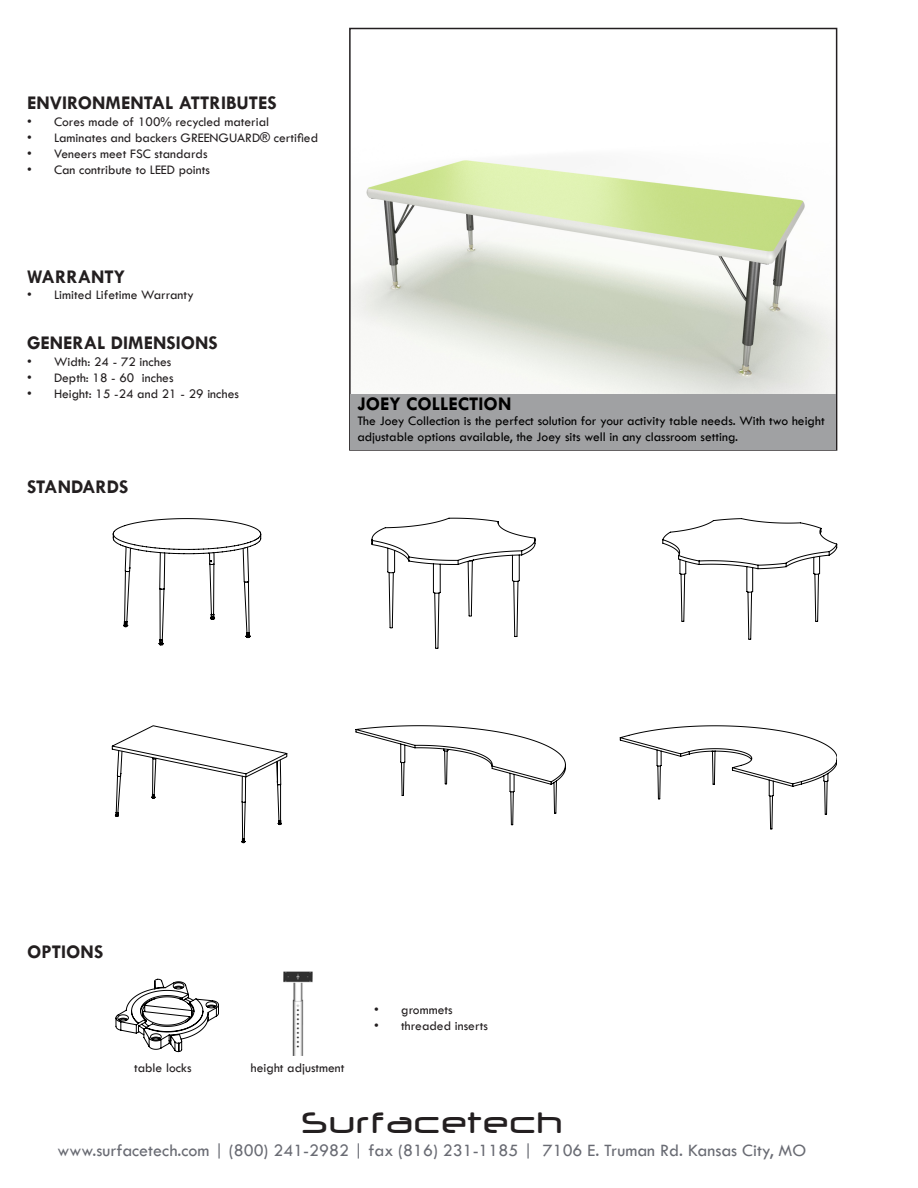
<style>
.page{position:relative;width:918px;height:1188px;background:#fff}
.page>*{position:absolute;margin:0;border:0;box-sizing:border-box;transform-origin:0 0}
.t1{font:500 33px "Neuropol";color:#231f20}
.t2{font:700 19.5px "Tw Cen";color:#231f20}
.t3{font:700 19.5px "Tw Cen";color:#000}
.top_type{font:18px "Tw Cen";color:#696b73}
.descript_Para{font:13.5px "Tw Cen";color:#231f20}
.descript_Para-2{font:13.5px/16.2px "Tw Cen";color:#000}
</style>
<div class="page">
<img style="left:352px;top:160px;width:482px;height:234px">
<div style="left:349px;top:28px;width:488px;height:423px;border:2px solid #231f20"></div>
<div style="left:351px;top:394px;width:485px;height:55px;background:#a0a1a3"></div>
<svg style="left:115px;top:979px;width:104px;height:73px"></svg>
<img style="left:284px;top:972px;width:29px;height:84px">
<svg style="left:372px;top:518px;width:163px;height:131px"></svg>
<svg style="left:662px;top:518px;width:175px;height:122px"></svg>
<svg style="left:356px;top:725px;width:210px;height:100px"></svg>
<svg style="left:620px;top:726px;width:217px;height:103px"></svg>
<svg style="left:112px;top:518px;width:175px;height:326px"></svg>
<p class="t2" style="left:27px;top:92px;width:251px">ENVIRONMENTAL ATTRIBUTES</p>
<p class="descript_Para" style="left:27px;top:113px;width:244px">• Cores made of 100% recycled material</p>
<p class="descript_Para" style="left:27px;top:129px;width:293px">• Laminates and backers GREENGUARD® certified</p>
<p class="descript_Para" style="left:27px;top:146px;width:182px">• Veneers meet FSC standards</p>
<p class="descript_Para" style="left:27px;top:162px;width:184px">• Can contribute to LEED points</p>
<p class="t2" style="left:27px;top:265px;width:100px">WARRANTY</p>
<p class="descript_Para" style="left:27px;top:287px;width:168px">• Limited Lifetime Warranty</p>
<p class="t2" style="left:27px;top:332px;width:192px">GENERAL DIMENSIONS</p>
<p class="descript_Para" style="left:27px;top:353px;width:146px">• Width: 24 - 72 inches</p>
<p class="descript_Para" style="left:27px;top:369px;width:148px">• Depth: 18 - 60 inches</p>
<p class="descript_Para" style="left:27px;top:386px;width:214px">• Height: 15 -24 and 21 - 29 inches</p>
<p class="t2" style="left:27px;top:476px;width:103px">STANDARDS</p>
<p class="t3" style="left:357px;top:393px;width:156px">JOEY COLLECTION</p>
<p class="descript_Para-2" style="left:357px;top:413px;width:469px">The Joey Collection is the perfect solution for your activity table needs. With two height adjustable options available, the Joey sits well in any classroom setting.</p>
<p class="t2" style="left:27px;top:940px;width:78px">OPTIONS</p>
<p class="descript_Para" style="left:134px;top:1060px;width:59px">table locks</p>
<p class="descript_Para" style="left:251px;top:1059px;width:95px">height adjustment</p>
<p class="descript_Para" style="left:374px;top:1002px;width:80px">• grommets</p>
<p class="descript_Para" style="left:374px;top:1018px;width:115px">• threaded inserts</p>
<p class="t1" style="left:301px;top:1109px;width:264px">Surfacetech</p>
<p class="top_type" style="left:58px;top:1139px;width:750px">www.surfacetech.com | (800) 241-2982 | fax (816) 231-1185 | 7106 E. Truman Rd. Kansas City, MO</p>
</div>
